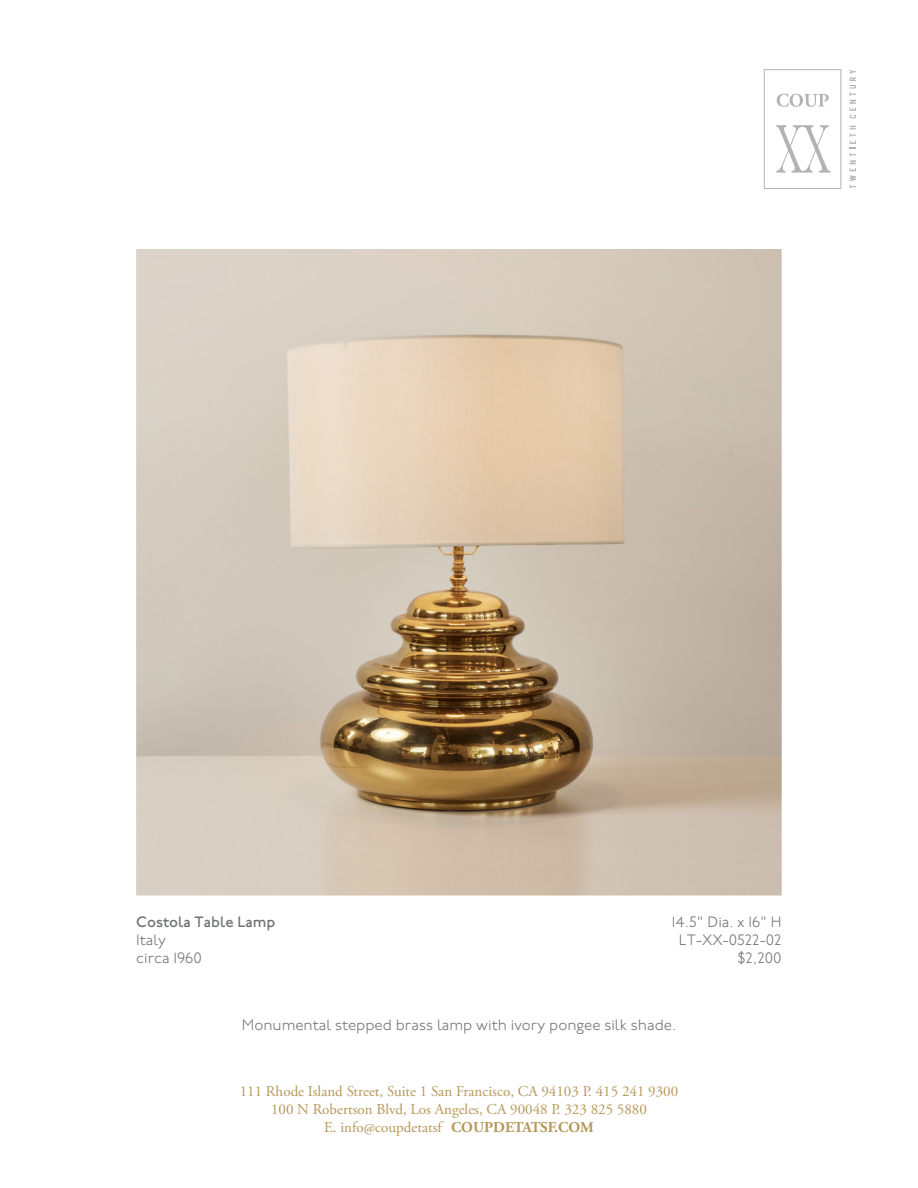
<style>
.page{position:relative;width:918px;height:1188px;background:#fff}
.page>*{position:absolute;margin:0;border:0;box-sizing:border-box;transform-origin:0 0}
.t1{font:15px/18px "Adobe Garamond Pro";color:#b69759;text-align:center}
.t2{font:300 15px/18px "P22 Underground";color:#717273}
.t3{font:500 15px "P22 Underground";color:#717273}
.s1{font-weight:700}
</style>
<div class="page">
<svg style="left:850px;top:126px;width:6px;height:62px"></svg>
<svg style="left:850px;top:70px;width:6px;height:48px"></svg>
<svg style="left:764px;top:69px;width:77px;height:120px"></svg>
<img style="left:136px;top:250px;width:646px;height:646px">
<p class="t3" style="left:136px;top:914px;width:141px">Costola Table Lamp</p>
<p class="t2" style="left:136px;top:932px;width:67px">Italy circa 1960</p>
<p class="t2" style="left:672px;top:914px;width:111px;text-align:right">14.5" Dia. x 16" H<br>LT-XX-0522-02 $2,200</p>
<p class="t2" style="left:242px;top:1017px;width:436px">Monumental stepped brass lamp with ivory pongee silk shade.</p>
<p class="t1" style="left:240px;top:1083px;width:440px">111 Rhode Island Street, Suite 1 San Francisco, CA 94103 P. 415 241 9300<br>100 N Robertson Blvd, Los Angeles, CA 90048 P. 323 825 5880<br>E. info@coupdetatsf <span class="s1">COUPDETATSF.COM</span></p>
</div>
